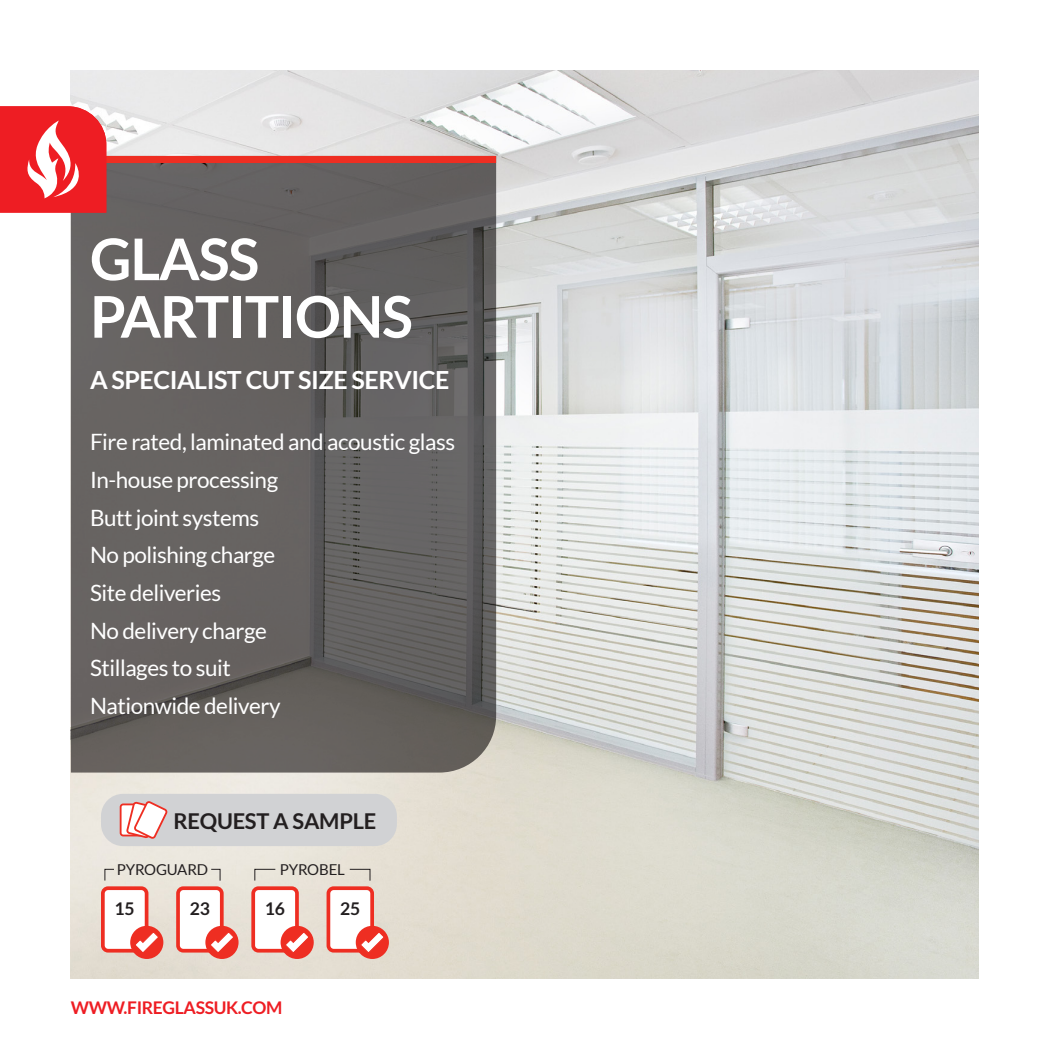
<style>
.page{position:relative;width:1049px;height:1049px;background:#fff}
.page>*{position:absolute;margin:0;border:0;box-sizing:border-box;transform-origin:0 0}
.t1{font:700 57.5px/57.5px "Lato";letter-spacing:-.02em;color:#fff}
.t2{font:700 25px "Lato";letter-spacing:-.02em;color:#fff}
.t3{font:22.5px "Lato";letter-spacing:-.02em;color:#fff}
.t4{font:700 21.75px "Lato";letter-spacing:-.01em;color:#231f20}
.t5{font:700 17.5px "Lato";letter-spacing:-.02em;color:#ee1d23}
.t6{font:700 17.5px "Lato";letter-spacing:-.01em;color:#231f20}
.t7{font:15px "Lato";letter-spacing:-.01em;color:#231f20}
</style>
<div class="page">
<img style="left:71px;top:71px;width:907px;height:907px">
<svg style="left:71px;top:213px;width:425px;height:559px;background:#63605f"></svg>
<div style="left:103px;top:888px;width:44px;height:63px;background:#fff;border-radius:5px"></div>
<div style="left:101px;top:886px;width:47px;height:66px;border:4px solid #ee2e22;border-radius:5px"></div>
<div style="left:130px;top:926px;width:33px;height:33px;background:#ee2e22;border-radius:50%"></div>
<svg style="left:134px;top:930px;width:26px;height:24px"></svg>
<div style="left:178px;top:888px;width:44px;height:63px;background:#fff;border-radius:5px"></div>
<div style="left:176px;top:886px;width:48px;height:66px;border:4px solid #ee2e22;border-radius:5px"></div>
<div style="left:205px;top:926px;width:34px;height:33px;background:#ee2e22;border-radius:50%"></div>
<svg style="left:209px;top:930px;width:26px;height:24px"></svg>
<div style="left:253px;top:888px;width:44px;height:63px;background:#fff;border-radius:5px"></div>
<div style="left:251px;top:886px;width:48px;height:66px;border:4px solid #ee2e22;border-radius:5px"></div>
<div style="left:281px;top:926px;width:33px;height:33px;background:#ee2e22;border-radius:50%"></div>
<svg style="left:284px;top:930px;width:26px;height:24px"></svg>
<div style="left:328px;top:888px;width:44px;height:63px;background:#fff;border-radius:5px"></div>
<div style="left:327px;top:886px;width:47px;height:66px;border:4px solid #ee2e22;border-radius:5px"></div>
<div style="left:356px;top:926px;width:33px;height:33px;background:#ee2e22;border-radius:50%"></div>
<svg style="left:359px;top:930px;width:27px;height:24px"></svg>
<div style="left:101px;top:794px;width:296px;height:52px;background:#d1d2d4;border-radius:22px"></div>
<div style="left:121px;top:804px;width:21px;height:31px;background:#fff;border-radius:3px"></div>
<div style="left:120px;top:803px;width:23px;height:33px;border:2px solid #ee2e22;border-radius:3px"></div>
<svg style="left:125px;top:801px;width:43px;height:38px"></svg>
<svg style="left:0;top:106px;width:496px;height:107px;background:#b98889"></svg>
<svg style="left:104px;top:868px;width:11px;height:13px"></svg>
<svg style="left:210px;top:868px;width:11px;height:13px"></svg>
<svg style="left:254px;top:868px;width:22px;height:13px"></svg>
<svg style="left:349px;top:868px;width:22px;height:13px"></svg>
<p class="t1" style="left:90px;top:230px;width:324px">GLASS<br>PARTITIONS</p>
<p class="t2" style="left:90px;top:365px;width:361px">A SPECIALIST CUT SIZE SERVICE</p>
<p class="t3" style="left:90px;top:430px;width:367px">Fire rated, laminated and acoustic glass</p>
<p class="t3" style="left:90px;top:467px;width:190px">In-house processing</p>
<p class="t3" style="left:90px;top:505px;width:171px">Butt joint systems</p>
<p class="t3" style="left:90px;top:543px;width:187px">No polishing charge</p>
<p class="t3" style="left:90px;top:580px;width:133px">Site deliveries</p>
<p class="t3" style="left:90px;top:618px;width:178px">No delivery charge</p>
<p class="t3" style="left:90px;top:655px;width:142px">Stillages to suit</p>
<p class="t3" style="left:90px;top:693px;width:192px">Nationwide delivery</p>
<p class="t4" style="left:173px;top:808px;width:205px">REQUEST A SAMPLE</p>
<p class="t7" style="left:117px;top:861px;width:93px">PYROGUARD</p>
<p class="t7" style="left:280px;top:861px;width:67px">PYROBEL</p>
<p class="t6" style="left:190px;top:898px;width:22px">23</p>
<p class="t6" style="left:265px;top:898px;width:22px">16</p>
<p class="t6" style="left:340px;top:898px;width:22px">25</p>
<p class="t6" style="left:115px;top:898px;width:22px">15</p>
<p class="t5" style="left:71px;top:997px;width:213px">WWW.FIREGLASSUK.COM</p>
</div>
